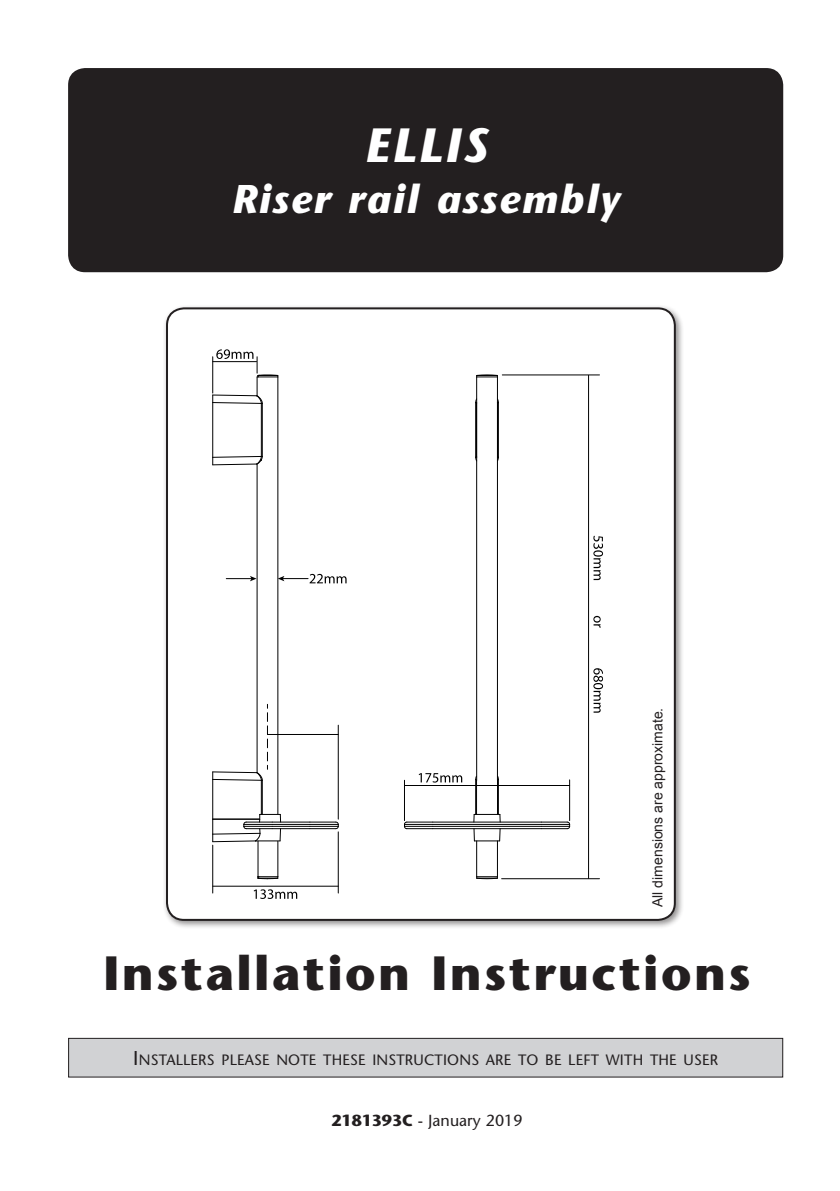
<style>
.page{position:relative;width:840px;height:1191px;background:#fff}
.page>*{position:absolute;margin:0;border:0;box-sizing:border-box;transform-origin:0 0}
.t1{font:700 48px "Stone Sans Std";letter-spacing:.05em;color:#231f20}
.t2{font:italic 700 48px "Stone Sans Std";letter-spacing:.05em;color:#fff}
.t3{font:italic 700 40px "Stone Sans Std";letter-spacing:.05em;color:#fff}
.t4{font:500 16px "Stone Sans Std";color:#231f20}
.t5{font:500 15px "Stone Sans Std";letter-spacing:.015em;color:#231f20}
.t6{font:14px "Arial";color:#231f20}
.s1{font-size:20px}
.s2{font-weight:700}
</style>
<div class="page">
<div style="left:162px;top:304px;width:522px;height:626px;background:#231f20;opacity:.5"></div>
<div style="left:167px;top:308px;width:507px;height:612px;background:#fff;border-radius:17px"></div>
<div style="left:166px;top:307px;width:509px;height:614px;border:2px solid #231f20;border-radius:17px"></div>
<hr style="left:475px;top:402px;width:1px;height:55px;background:#000">
<hr style="left:476px;top:841px;width:1px;height:35px;background:#000">
<hr style="left:476px;top:377px;width:1px;height:403px;background:#000">
<hr style="left:497px;top:377px;width:1px;height:403px;background:#000">
<hr style="left:497px;top:841px;width:1px;height:35px;background:#000">
<svg style="left:476px;top:876px;width:21px;height:3px"></svg>
<svg style="left:476px;top:374px;width:21px;height:3px"></svg>
<hr style="left:212px;top:402px;width:1px;height:55px;background:#000">
<hr style="left:261px;top:403px;width:1px;height:53px;background:#000">
<hr style="left:257px;top:841px;width:1px;height:35px;background:#000">
<hr style="left:256px;top:464px;width:1px;height:308px;background:#000">
<hr style="left:277px;top:377px;width:1px;height:437px;background:#000">
<hr style="left:277px;top:841px;width:1px;height:35px;background:#000">
<hr style="left:262px;top:403px;width:1px;height:53px;background:#000">
<svg style="left:212px;top:456px;width:50px;height:9px"></svg>
<svg style="left:257px;top:876px;width:21px;height:3px"></svg>
<hr style="left:338px;top:832px;width:1px;height:61px;background:#000">
<hr style="left:212px;top:845px;width:1px;height:48px;background:#000">
<hr style="left:213px;top:886px;width:125px;height:1px;background:#000">
<hr style="left:338px;top:725px;width:1px;height:94px;background:#000">
<hr style="left:267px;top:734px;width:71px;height:1px;background:#000">
<svg style="left:226px;top:576px;width:30px;height:5px"></svg>
<hr style="left:502px;top:374px;width:97px;height:1px;background:#000">
<hr style="left:501px;top:878px;width:98px;height:1px;background:#000">
<hr style="left:588px;top:375px;width:1px;height:503px;background:#000">
<hr style="left:404px;top:780px;width:1px;height:40px;background:#000">
<hr style="left:569px;top:780px;width:1px;height:40px;background:#000">
<hr style="left:404px;top:785px;width:165px;height:1px;background:#000">
<svg style="left:310px;top:821px;width:29px;height:8px"></svg>
<hr style="left:272px;top:826px;width:38px;height:1px;background:#000">
<hr style="left:272px;top:828px;width:38px;height:1px;background:#000">
<hr style="left:272px;top:821px;width:38px;height:1px;background:#000">
<hr style="left:272px;top:824px;width:38px;height:1px;background:#000">
<hr style="left:212px;top:779px;width:1px;height:40px;background:#000">
<hr style="left:261px;top:780px;width:1px;height:34px;background:#000">
<svg style="left:212px;top:814px;width:69px;height:28px"></svg>
<hr style="left:262px;top:780px;width:1px;height:34px;background:#000">
<svg style="left:212px;top:704px;width:56px;height:77px"></svg>
<hr style="left:432px;top:828px;width:109px;height:1px;background:#000">
<hr style="left:432px;top:826px;width:109px;height:1px;background:#000">
<hr style="left:432px;top:821px;width:109px;height:1px;background:#000">
<hr style="left:432px;top:824px;width:109px;height:1px;background:#000">
<svg style="left:541px;top:821px;width:29px;height:8px"></svg>
<svg style="left:404px;top:821px;width:28px;height:8px"></svg>
<hr style="left:475px;top:779px;width:1px;height:35px;background:#000">
<hr style="left:497px;top:780px;width:1px;height:34px;background:#000">
<hr style="left:476px;top:780px;width:1px;height:34px;background:#000">
<svg style="left:473px;top:828px;width:27px;height:13px"></svg>
<svg style="left:473px;top:814px;width:27px;height:8px"></svg>
<svg style="left:212px;top:349px;width:66px;height:55px"></svg>
<svg style="left:277px;top:574px;width:69px;height:9px"></svg>
<svg style="left:253px;top:889px;width:44px;height:10px"></svg>
<svg style="left:418px;top:773px;width:44px;height:9px"></svg>
<svg style="left:593px;top:536px;width:9px;height:44px"></svg>
<svg style="left:593px;top:668px;width:9px;height:44px"></svg>
<svg style="left:593px;top:616px;width:7px;height:11px"></svg>
<div style="left:69px;top:1038px;width:713px;height:39px;background:#d1d2d4"></div>
<div style="left:68px;top:1037px;width:714px;height:40px;border:1px solid #231f20"></div>
<div style="left:68px;top:68px;width:714px;height:204px;background:#231f20;border-radius:17px"></div>
<p class="t2" style="left:364px;top:117px;width:124px">ELLIS</p>
<p class="t3" style="left:231px;top:176px;width:390px">Riser rail assembly</p>
<p class="t6" style="left:648px;top:907px;width:201px;rotate:-90deg">All dimensions are approximate.</p>
<p class="t1" style="left:103px;top:945px;width:648px">Installation Instructions</p>
<p class="t5" style="left:133px;top:1051px;width:586px"><span class="s1">I</span>NSTALLERS PLEASE NOTE THESE I NSTRUCTIONS ARE TO BE LEFT WITH THE USER</p>
<p class="t4" style="left:331px;top:1110px;width:192px"><span class="s2">2181393C</span> - January 2019</p>
</div>
